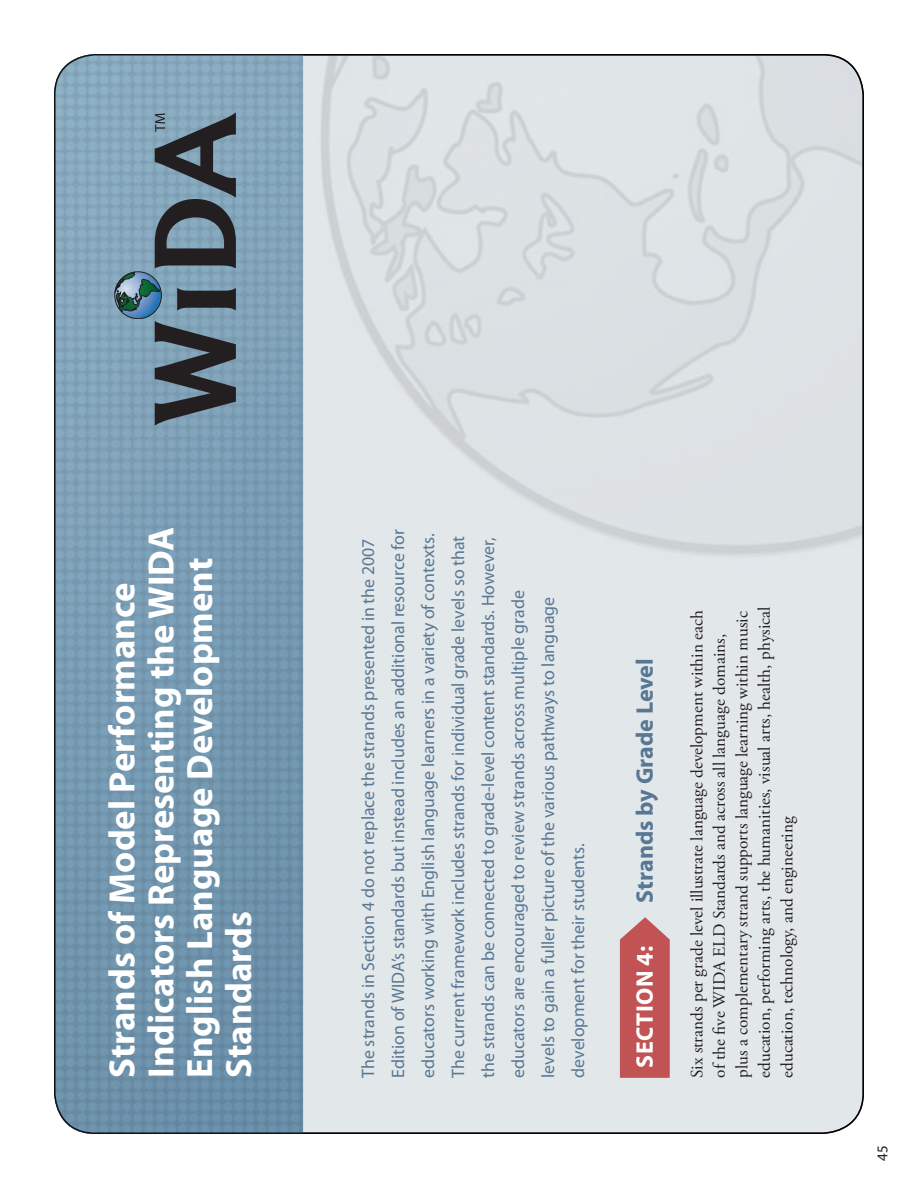
<style>
.page{position:relative;width:918px;height:1188px;background:#fff}
.page>*{position:absolute;margin:0;border:0;box-sizing:border-box;transform-origin:0 0}
.t1{font:700 36.75px/38.8px "Myriad Pro";color:#fff}
.section_head{font:700 24px "Myriad Pro";color:#587793}
.section_head-2{font:700 24px "Myriad Pro";letter-spacing:.02em;color:#fff}
.body{font:18px/30px "Myriad Pro";color:#587793}
.body-2{font:17.25px/22.5px "Adobe Garamond Pro";color:#231f20}
.t2{font:15px "Myriad Pro";color:#231f20}
</style>
<div class="page">
<div style="left:55px;top:55px;width:808px;height:1078px;background:#e2e7ea;border-radius:40px"></div>
<img style="left:55px;top:54px;width:248px;height:1080px">
<svg style="left:620px;top:917px;width:50px;height:161px;background:#c35d5f"></svg>
<img style="left:303px;top:55px;width:560px;height:515px">
<svg style="left:115px;top:272px;width:47px;height:47px"></svg>
<svg style="left:155px;top:321px;width:81px;height:105px;background:#51616c"></svg>
<svg style="left:115px;top:112px;width:121px;height:201px;background:#647b8a"></svg>
<p class="t1" style="left:102px;top:1078px;width:552px;rotate:-90deg">Strands of Model Performance<br>Indicators Representing the WIDA<br>English Language Development<br>Standards</p>
<p class="body" style="left:353px;top:1078px;width:550px;rotate:-90deg">The strands in Section 4 do not replace the strands presented in the 2007<br>Edition of WIDA’s standards but instead includes an additional resource for educators working with English language learners in a variety of contexts.<br>The current framework includes strands for individual grade levels so that the strands can be connected to grade-level content standards. However, educators are encouraged to review strands across multiple grade<br>levels to gain a fuller picture of the various pathways to language development for their students.</p>
<p class="section_head" style="left:629px;top:903px;width:246px;rotate:-90deg">Strands by Grade Level</p>
<p class="section_head-2" style="left:629px;top:1068px;width:123px;rotate:-90deg">SECTION 4:</p>
<p class="body-2" style="left:686px;top:1078px;width:473px;rotate:-90deg">Six strands per grade level illustrate language development within each of the five WIDA ELD Standards and across all language domains, plus a complementary strand supports language learning within music education, performing arts, the humanities, visual arts, health, physical education, technology, and engineering</p>
<p class="t2" style="left:873px;top:1161px;width:17px;rotate:-90deg">45</p>
</div>
